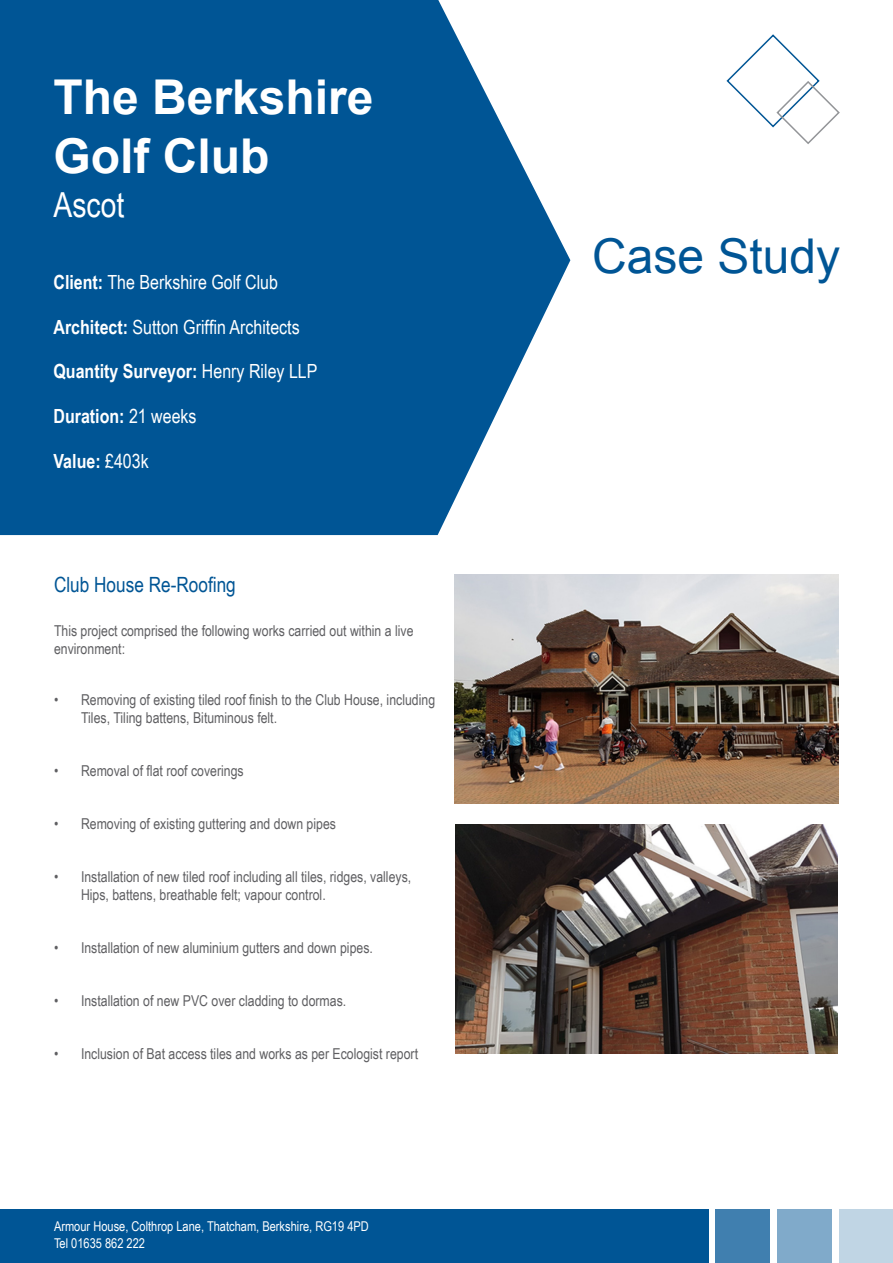
<style>
.page{position:relative;width:893px;height:1263px;background:#fff}
.page>*{position:absolute;margin:0;border:0;box-sizing:border-box;transform-origin:0 0}
.Sub_Heading{font:700 48px "Arial";color:#fff}
.Heading_1{font:48px "Arial";color:#005595}
.Sub_Heading-2{font:34.5px "Arial Narrow";color:#fff}
.CS_Sub_title{font:21px "Arial Narrow";color:#005595}
.Sub_Heading-3{font:19.5px "Arial Narrow";color:#fff}
.Sub_Heading-4{font:700 19.5px "Arial Narrow";color:#fff}
.CS_Sub_title-2{font:15px/18px "Arial Narrow";color:#5f5f62}
.Sub_Heading-5{font:13.5px "Arial Narrow";color:#fff}
.s1{font-weight:700}
.s2{font-weight:400}
</style>
<div class="page">
<svg style="left:726px;top:34px;width:114px;height:110px"></svg>
<svg style="left:0;top:0;width:570px;height:535px;background:#15639e"></svg>
<div style="left:0;top:1210px;width:708px;height:53px;background:#005595"></div>
<div style="left:715px;top:1210px;width:54px;height:53px;background:#407faf"></div>
<div style="left:777px;top:1210px;width:54px;height:53px;background:#80aaca"></div>
<div style="left:839px;top:1210px;width:54px;height:53px;background:#c0d5e4"></div>
<img style="left:454px;top:575px;width:385px;height:229px">
<img style="left:455px;top:825px;width:383px;height:229px">
<p class="Sub_Heading" style="left:54px;top:64px;width:322px">The Berkshire</p>
<p class="Sub_Heading" style="left:54px;top:122px;width:217px">Golf Club</p>
<p class="Sub_Heading-2" style="left:54px;top:180px;width:72px">Ascot</p>
<p class="Sub_Heading-3" style="left:54px;top:268px;width:226px"><span class="s1">Client:</span> The Berkshire Golf Club</p>
<p class="Sub_Heading-3" style="left:54px;top:312px;width:248px"><span class="s1">Architect:</span> Sutton Griffin Architects</p>
<p class="Sub_Heading-4" style="left:54px;top:357px;width:265px">Quantity Surveyor: <span class="s2">Henry Riley LLP</span></p>
<p class="Sub_Heading-4" style="left:54px;top:401px;width:145px">Duration: <span class="s2">21 weeks</span></p>
<p class="Sub_Heading-4" style="left:54px;top:446px;width:97px">Value: <span class="s2">£403k</span></p>
<p class="CS_Sub_title" style="left:54px;top:569px;width:183px">Club House Re-Roofing</p>
<p class="CS_Sub_title-2" style="left:54px;top:621px;width:361px">This project comprised the following works carried out within a live environment:</p>
<p class="CS_Sub_title-2" style="left:81px;top:690px;width:356px;text-indent:-27px">• Removing of existing tiled roof finish to the Club House, including<br>Tiles, Tiling battens, Bituminous felt.</p>
<p class="CS_Sub_title-2" style="left:54px;top:761px;width:191px">• Removal of flat roof coverings</p>
<p class="CS_Sub_title-2" style="left:54px;top:814px;width:284px">• Removing of existing guttering and down pipes</p>
<p class="CS_Sub_title-2" style="left:81px;top:867px;width:332px;text-indent:-27px">• Installation of new tiled roof including all tiles, ridges, valleys,<br>Hips, battens, breathable felt; vapour control.</p>
<p class="CS_Sub_title-2" style="left:54px;top:938px;width:320px">• Installation of new aluminium gutters and down pipes.</p>
<p class="CS_Sub_title-2" style="left:54px;top:991px;width:294px">• Installation of new PVC over cladding to dormas.</p>
<p class="CS_Sub_title-2" style="left:54px;top:1044px;width:366px">• Inclusion of Bat access tiles and works as per Ecologist report</p>
<p class="Sub_Heading-5" style="left:54px;top:1217px;width:316px">Armour House, Colthrop Lane, Thatcham, Berkshire, RG19 4PD</p>
<p class="Sub_Heading-5" style="left:54px;top:1234px;width:93px">Tel 01635 862 222</p>
<p class="Heading_1" style="left:592px;top:223px;width:250px">Case Study</p>
</div>
